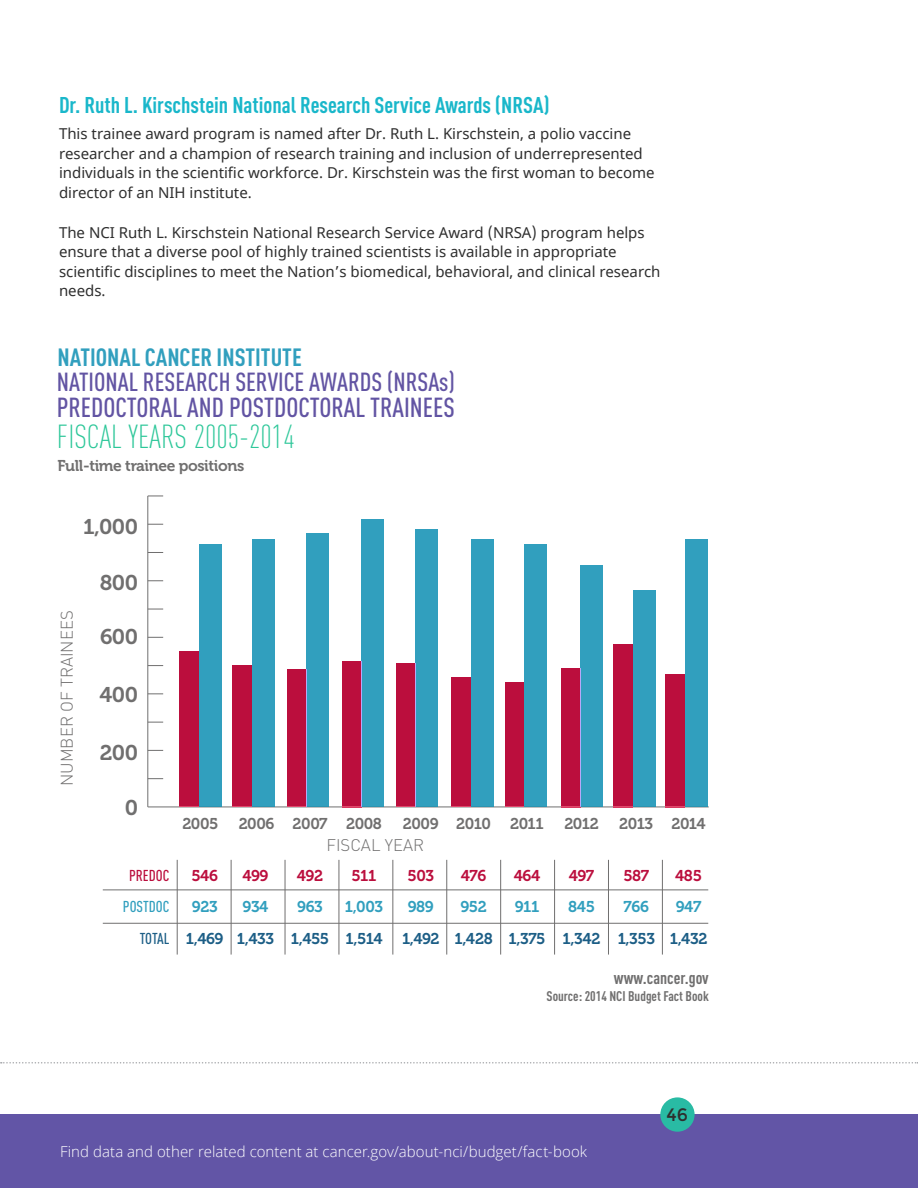
<style>
.page{position:relative;width:918px;height:1188px;background:#fff}
.page>*{position:absolute;margin:0;border:0;box-sizing:border-box;transform-origin:0 0}
.t1{font:300 32.85px "DIN Cond";color:#2dc799}
.t2{font:500 27.15px "DIN Cond";color:#6254a3}
.t3{font:500 25.8px "DIN Cond";color:#6254a3}
.t4{font:700 24.6px "DIN Cond";color:#319fbe}
.Section_Title{font:700 22.5px "DIN Cond";color:#19b7ca}
.t5{font:21.15px "Museo 700";letter-spacing:-.025em;color:#706f6f}
.t6{font:18px "Montserrat";color:#2e2e2e}
.t7{font:700 16.95px "DIN Cond";color:#706f6f}
.t8{font:300 16.65px "DIN";color:#706f6f}
.t9{font:15.6px "Museo 700";letter-spacing:-.025em;color:#706f6f}
.t10{font:15.6px/31.7px "Museo 700";letter-spacing:-.025em;color:#1c5e86}
.t11{font:15.6px "Museo 700";letter-spacing:-.03em;color:#bb0e3d}
.t12{font:15.6px "Museo 700";letter-spacing:-.025em;color:#319fbe}
.t13{font:500 15.6px/31.7px "DIN Cond";color:#319fbe;text-align:right}
.t14{font:15px/19.5px "Noto Sans";color:#2e2e2e}
.t15{font:300 15px "Open Sans";letter-spacing:.005em;color:#fff}
.t16{font:700 13.8px "DIN Cond";color:#706f6f}
.s1{color:#bb0e3d}
.s2{color:#1c5e86}
.s3{color:#319fbe}
</style>
<div class="page">
<div style="left:0;top:1115px;width:918px;height:73px;background:#6255a6"></div>
<div style="left:660px;top:1097px;width:35px;height:35px;background:#29bba4;border-radius:50%"></div>
<svg style="left:1px;top:1062px;width:917px;height:2px"></svg>
<hr style="left:148px;top:807px;width:561px;height:1px;background:#706f6f">
<hr style="left:148px;top:496px;width:1px;height:311px;background:#706f6f">
<hr style="left:177px;top:860px;width:1px;height:95px;background:#706f6f">
<hr style="left:231px;top:860px;width:1px;height:95px;background:#706f6f">
<hr style="left:285px;top:860px;width:1px;height:95px;background:#706f6f">
<hr style="left:339px;top:860px;width:1px;height:95px;background:#706f6f">
<hr style="left:393px;top:860px;width:1px;height:95px;background:#706f6f">
<hr style="left:446px;top:860px;width:1px;height:95px;background:#706f6f">
<hr style="left:500px;top:860px;width:1px;height:95px;background:#706f6f">
<hr style="left:554px;top:860px;width:1px;height:95px;background:#706f6f">
<hr style="left:608px;top:860px;width:1px;height:95px;background:#706f6f">
<hr style="left:662px;top:860px;width:1px;height:95px;background:#706f6f">
<svg style="left:148px;top:778px;width:15px;height:1px"></svg>
<svg style="left:149px;top:750px;width:14px;height:1px"></svg>
<svg style="left:148px;top:722px;width:15px;height:1px"></svg>
<svg style="left:148px;top:694px;width:15px;height:1px"></svg>
<svg style="left:149px;top:665px;width:14px;height:1px"></svg>
<svg style="left:148px;top:637px;width:15px;height:1px"></svg>
<svg style="left:148px;top:609px;width:15px;height:1px"></svg>
<svg style="left:148px;top:581px;width:15px;height:1px"></svg>
<svg style="left:149px;top:552px;width:14px;height:1px"></svg>
<svg style="left:148px;top:524px;width:15px;height:1px"></svg>
<svg style="left:148px;top:496px;width:15px;height:1px"></svg>
<hr style="left:103px;top:890px;width:605px;height:1px;background:#706f6f">
<hr style="left:103px;top:923px;width:605px;height:1px;background:#706f6f">
<div style="left:633px;top:590px;width:23px;height:217px;background:#319fbe"></div>
<div style="left:580px;top:565px;width:23px;height:242px;background:#319fbe"></div>
<div style="left:524px;top:544px;width:22px;height:263px;background:#319fbe"></div>
<div style="left:471px;top:540px;width:22px;height:267px;background:#319fbe"></div>
<div style="left:415px;top:529px;width:22px;height:278px;background:#319fbe"></div>
<div style="left:362px;top:520px;width:22px;height:287px;background:#319fbe"></div>
<div style="left:307px;top:534px;width:22px;height:273px;background:#319fbe"></div>
<div style="left:252px;top:540px;width:22px;height:267px;background:#319fbe"></div>
<div style="left:199px;top:544px;width:22px;height:263px;background:#319fbe"></div>
<div style="left:505px;top:682px;width:19px;height:125px;background:#bb0e3d"></div>
<div style="left:613px;top:644px;width:20px;height:164px;background:#bb0e3d"></div>
<div style="left:686px;top:540px;width:22px;height:267px;background:#319fbe"></div>
<div style="left:666px;top:675px;width:19px;height:133px;background:#bb0e3d"></div>
<div style="left:561px;top:668px;width:19px;height:140px;background:#bb0e3d"></div>
<div style="left:452px;top:677px;width:19px;height:130px;background:#bb0e3d"></div>
<div style="left:396px;top:663px;width:19px;height:144px;background:#bb0e3d"></div>
<div style="left:342px;top:661px;width:20px;height:146px;background:#bb0e3d"></div>
<div style="left:287px;top:669px;width:20px;height:138px;background:#bb0e3d"></div>
<div style="left:232px;top:666px;width:20px;height:141px;background:#bb0e3d"></div>
<div style="left:179px;top:651px;width:20px;height:156px;background:#bb0e3d"></div>
<p class="Section_Title" style="left:59px;top:92px;width:492px">Dr. Ruth L. Kirschstein National Research Service Awards (NRSA)</p>
<p class="t14" style="left:59px;top:125px;width:597px">This trainee award program is named after Dr. Ruth L. Kirschstein, a polio vaccine researcher and a champion of research training and inclusion of underrepresented individuals in the scientific workforce. Dr. Kirschstein was the first woman to become director of an NIH institute.</p>
<p class="t14" style="left:59px;top:223px;width:603px">The NCI Ruth L. Kirschstein National Research Service Award (NRSA) program helps ensure that a diverse pool of highly trained scientists is available in appropriate scientific disciplines to meet the Nation’s biomedical, behavioral, and clinical research needs.</p>
<p class="t4" style="left:58px;top:342px;width:246px">NATIONAL CANCER INSTITUTE</p>
<p class="t3" style="left:57px;top:366px;width:400px">NATIONAL RESEARCH SERVICE AWARDS (NRSAs)</p>
<p class="t2" style="left:57px;top:392px;width:400px">PREDOCTORAL AND POSTDOCTORAL TRAINEES</p>
<p class="t1" style="left:57px;top:418px;width:239px">FISCAL YEARS 2005-2014</p>
<p class="t9" style="left:57px;top:457px;width:189px">Full-time trainee positions</p>
<p class="t5" style="left:83px;top:514px;width:56px">1,000</p>
<p class="t8" style="left:56px;top:786px;width:177px;rotate:-90deg">NUMBER OF TRAINEES</p>
<p class="t5" style="left:100px;top:571px;width:40px">800</p>
<p class="t5" style="left:100px;top:625px;width:39px">600</p>
<p class="t5" style="left:100px;top:683px;width:40px">400</p>
<p class="t5" style="left:100px;top:741px;width:40px">200</p>
<p class="t5" style="left:125px;top:796px;width:15px">0</p>
<p class="t13" style="left:123px;top:859px;width:48px"><span class="s1">PREDOC<br></span>POSTDOC<br><span class="s2">TOTAL</span></p>
<p class="t9" style="left:182px;top:815px;width:38px">2005</p>
<p class="t9" style="left:239px;top:815px;width:145px">2006 2007 2008</p>
<p class="t9" style="left:403px;top:815px;width:142px">2009 2010 2011</p>
<p class="t9" style="left:564px;top:815px;width:36px">2012</p>
<p class="t9" style="left:619px;top:815px;width:36px">2013</p>
<p class="t8" style="left:326px;top:835px;width:99px">FISCAL YEAR</p>
<p class="t11" style="left:191px;top:866px;width:28px">546</p>
<p class="t11" style="left:242px;top:866px;width:28px">499</p>
<p class="t11" style="left:297px;top:866px;width:28px">492</p>
<p class="t11" style="left:352px;top:866px;width:26px">511</p>
<p class="t11" style="left:408px;top:866px;width:28px">503</p>
<p class="t11" style="left:461px;top:866px;width:27px">476</p>
<p class="t11" style="left:514px;top:866px;width:28px">464</p>
<p class="t11" style="left:569px;top:866px;width:27px">497</p>
<p class="t11" style="left:623px;top:866px;width:27px">587</p>
<p class="t12" style="left:192px;top:898px;width:27px">923</p>
<p class="t12" style="left:243px;top:898px;width:27px">934</p>
<p class="t12" style="left:297px;top:898px;width:27px">963</p>
<p class="t12" style="left:345px;top:898px;width:40px">1,003</p>
<p class="t12" style="left:408px;top:898px;width:28px">989</p>
<p class="t12" style="left:460px;top:898px;width:28px">952</p>
<p class="t12" style="left:515px;top:898px;width:26px">911</p>
<p class="t12" style="left:568px;top:898px;width:28px">845</p>
<p class="t10" style="left:186px;top:890px;width:471px;line-height:32.2px;text-indent:438px"><span class="s3">766<br></span>1,469 1,433 1,455 1,514 1,492 1,428 1,375 1,342 1,353</p>
<p class="t9" style="left:671px;top:815px;width:36px">2014</p>
<p class="t10" style="left:670px;top:860px;width:39px;text-align:center"><span class="s1">485<br></span><span class="s3">947<br></span>1,432</p>
<p class="t7" style="left:614px;top:968px;width:96px">www.cancer.gov</p>
<p class="t16" style="left:547px;top:987px;width:164px">Source: 2014 NCI Budget Fact Book</p>
<p class="t6" style="left:666px;top:1104px;width:23px">46</p>
<p class="t15" style="left:60px;top:1141px;width:529px">Find data and other related content at cancer.gov/about-nci/budget/fact-book</p>
</div>
